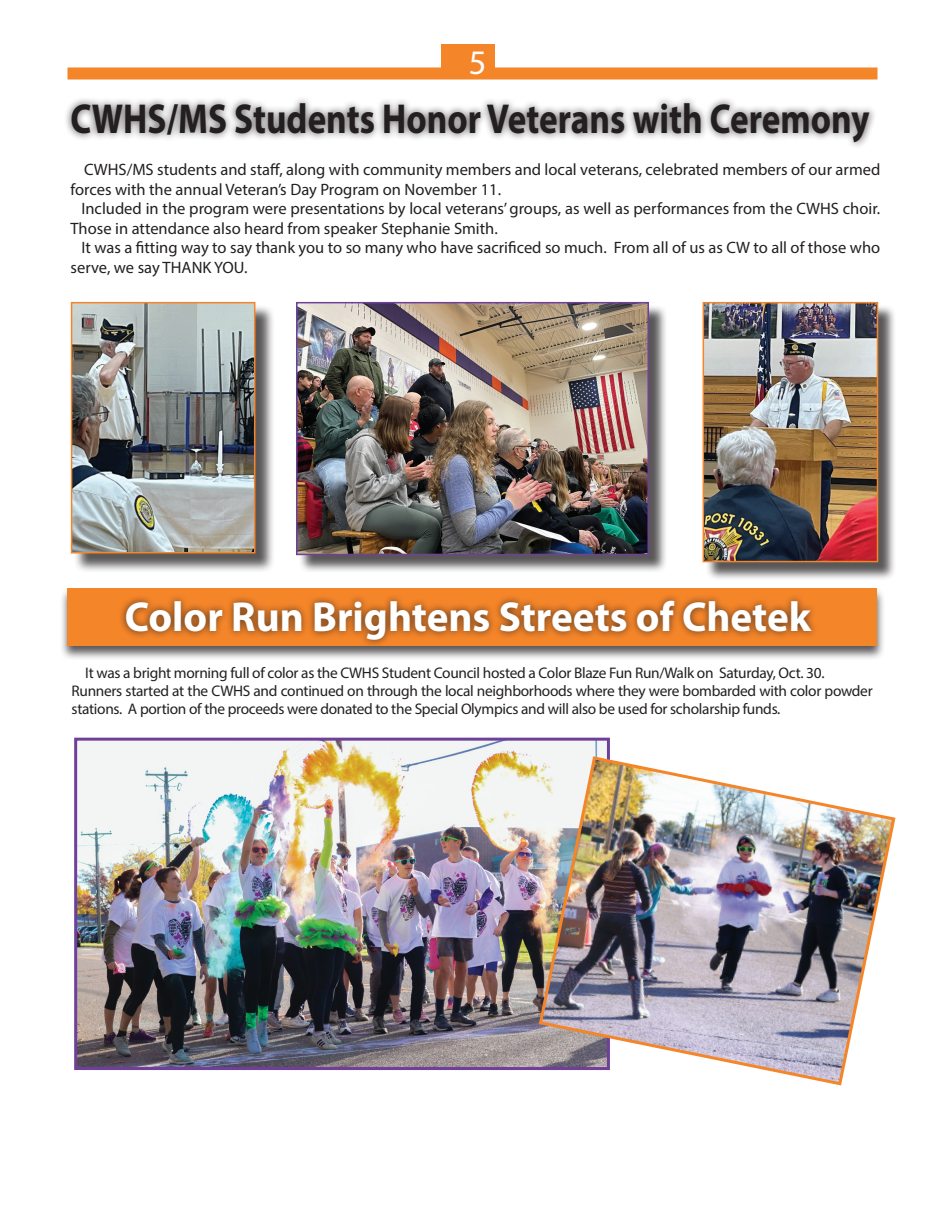
<style>
.page{position:relative;width:945px;height:1215px;background:#fff}
.page>*{position:absolute;margin:0;border:0;box-sizing:border-box;transform-origin:0 0}
.t1{font:700 42px "Myriad Pro";color:#231f20;scale:.84 1}
.t2{font:700 42px "Myriad Pro";color:#fff}
.t3{font:34.5px "Myriad Pro";color:#fff}
.t4{font:16.5px/19.5px "Myriad Pro";color:#231f20}
.t5{font:15.3px/18px "Myriad Pro";letter-spacing:-.02em;color:#231f20}
</style>
<div class="page">
<div style="left:68px;top:68px;width:810px;height:12px;background:#f58529"></div>
<div style="left:441px;top:44px;width:54px;height:35px;background:#f58529"></div>
<div style="left:59px;top:587px;width:827px;height:73px;background:#231f20;opacity:.75"></div>
<div style="left:68px;top:588px;width:809px;height:57px;background:#f58529"></div>
<div style="left:64px;top:95px;width:813px;height:55px;background:#231f20;opacity:.75"></div>
<img style="left:78px;top:742px;width:528px;height:324px">
<div style="left:74px;top:738px;width:536px;height:332px;border:3px solid #6f4099"></div>
<div style="left:118px;top:593px;width:701px;height:55px;background:#231f20;opacity:.75"></div>
<div style="left:73px;top:304px;width:202px;height:269px;background:#231f20;opacity:.75"></div>
<img style="left:74px;top:305px;width:178px;height:245px">
<div style="left:71px;top:302px;width:184px;height:251px;border:2px solid #f58529"></div>
<div style="left:298px;top:304px;width:370px;height:270px;background:#231f20;opacity:.75"></div>
<img style="left:299px;top:305px;width:347px;height:247px">
<div style="left:296px;top:302px;width:353px;height:253px;border:2px solid #6f4099"></div>
<div style="left:705px;top:304px;width:192px;height:277px;background:#231f20;opacity:.75"></div>
<img style="left:706px;top:305px;width:169px;height:254px">
<div style="left:703px;top:302px;width:175px;height:260px;border:2px solid #f58529"></div>
<img style="left:537px;top:755px;width:359px;height:331px">
<h2 class="t3" style="left:469px;top:41px;width:19px">5</h2>
<h1 class="t1" style="left:71px;top:92px;width:953px">CWHS/MS Students Honor Veterans with Ceremony</h1>
<p class="t4" style="left:71px;top:159px;width:811px;text-indent:13px">CWHS/MS students and staff, along with community members and local veterans, celebrated members of our armed forces with the annual Veteran’s Day Program on November 11.</p>
<p class="t4" style="left:71px;top:198px;width:811px;text-indent:11px">Included in the program were presentations by local veterans’ groups, as well as performances from the CWHS choir.<br>Those in attendance also heard from speaker Stephanie Smith.</p>
<p class="t4" style="left:71px;top:238px;width:811px;text-indent:11px">It was a fitting way to say thank you to so many who have sacrificed so much. From all of us as CW to all of those who serve, we say THANK YOU.</p>
<h1 class="t2" style="left:125px;top:590px;width:688px">Color Run Brightens Streets of Chetek</h1>
<p class="t5" style="left:72px;top:663px;width:803px;text-indent:13px">It was a bright morning full of color as the CWHS Student Council hosted a Color Blaze Fun Run/Walk on Saturday, Oct. 30.<br>Runners started at the CWHS and continued on through the local neighborhoods where they were bombarded with color powder stations. A portion of the proceeds were donated to the Special Olympics and will also be used for scholarship funds.</p>
</div>
